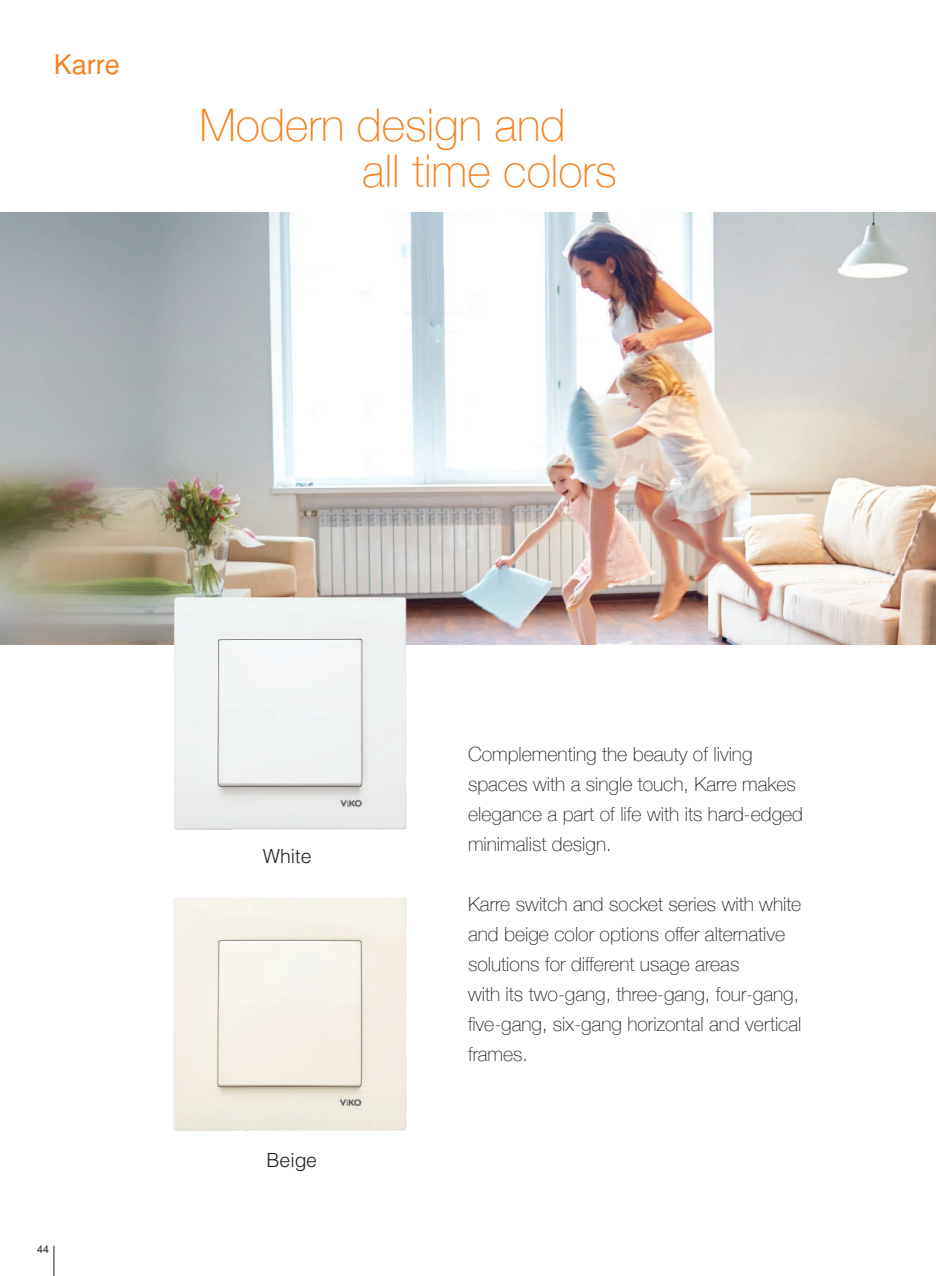
<style>
.page{position:relative;width:936px;height:1276px;background:#fff}
.page>*{position:absolute;margin:0;border:0;box-sizing:border-box;transform-origin:0 0}
.t1{font:100 45px/46.5px "Helvetica Neue";color:#f58220}
.t2{font:27px "Helvetica Normal Tr";color:#f58220}
.t3{font:100 19.5px/30px "Helvetica Neue";color:#231f20}
.t4{font:19.5px "Helvetica Light Normal Tr";color:#231f20}
.t5{font:10.5px "Helvetica Normal Tr";color:#231f20}
</style>
<div class="page">
<hr style="left:54px;top:1245px;width:1px;height:31px;background:#231f20">
<img style="left:0;top:212px;width:935px;height:432px">
<img style="left:159px;top:583px;width:261px;height:247px">
<img style="left:174px;top:897px;width:233px;height:234px">
<h2 class="t2" style="left:54px;top:48px;width:68px">Karre</h2>
<h1 class="t1" style="left:362px;top:100px;width:256px;text-indent:-163px">Modern design and<br>all time colors</h1>
<p class="t5" style="left:37px;top:1243px;width:13px">44</p>
<p class="t4" style="left:263px;top:843px;width:50px">White</p>
<p class="t4" style="left:266px;top:1147px;width:52px">Beige</p>
<p class="t3" style="left:468px;top:738px;width:336px">Complementing the beauty of living spaces with a single touch, Karre makes elegance a part of life with its hard-edged minimalist design.</p>
<p class="t3" style="left:468px;top:888px;width:335px">Karre switch and socket series with white and beige color options offer alternative solutions for different usage areas<br>with its two-gang, three-gang, four-gang, five-gang, six-gang horizontal and vertical frames.</p>
</div>
